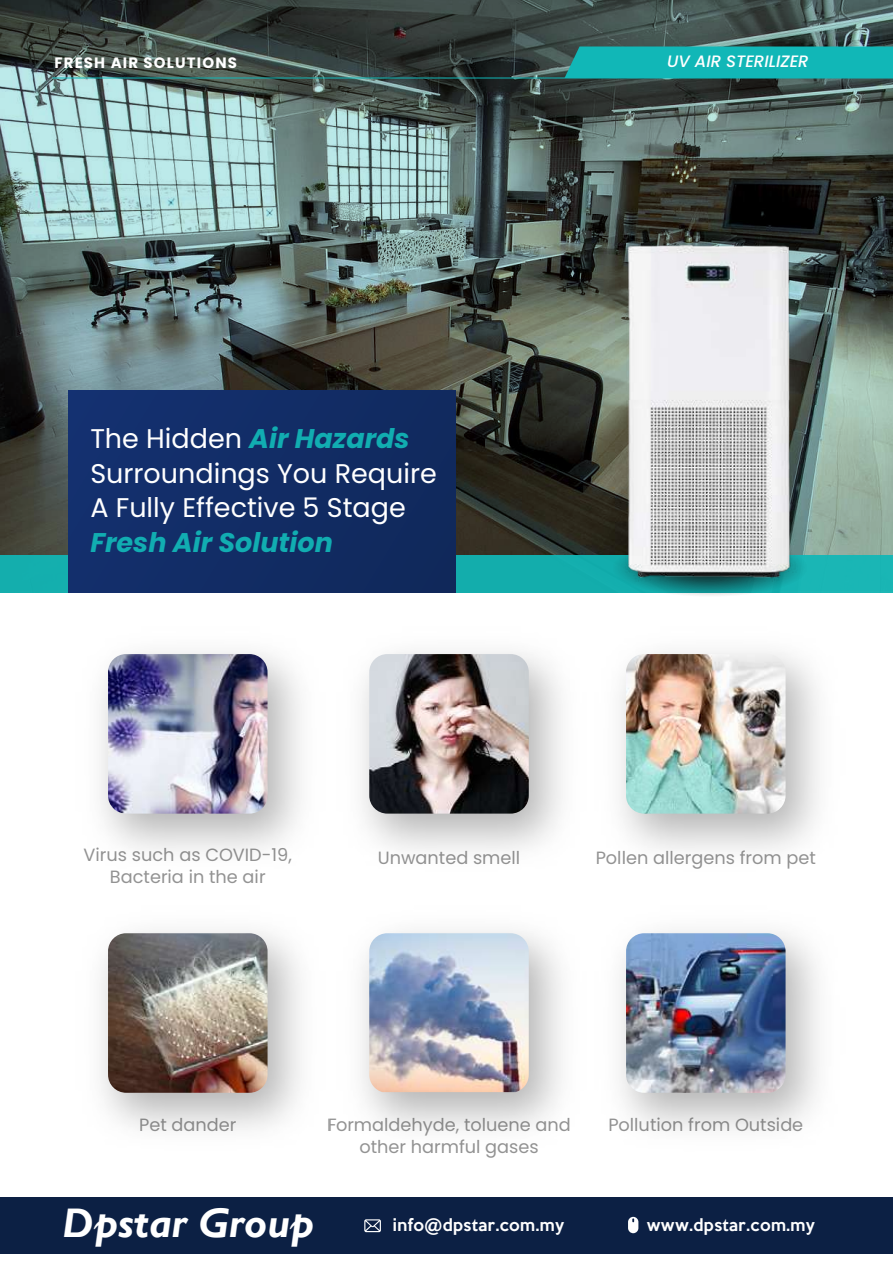
<style>
.page{position:relative;width:893px;height:1263px;background:#fff}
.page>*{position:absolute;margin:0;border:0;box-sizing:border-box;transform-origin:0 0}
.t1{font:italic 700 41.4px "Gill Sans";color:#fff}
.t2{font:27px/34.5px "Poppins";color:#fff}
.t3{font:italic 700 27px "Poppins";color:rgb(17 183 183/.93)}
.t4{font:17.7px/22.2px "Poppins";color:#939393;text-align:center}
.t5{font:italic 500 16.5px "Poppins";color:#fff}
.t6{font:500 15.45px "Keep Calm";letter-spacing:.025em;color:#fff}
.t7{font:700 15px "Poppins";letter-spacing:.075em;color:#fff}
.s1{font-weight:700;font-style:italic;color:rgb(17 183 183/.93)}
</style>
<div class="page">
<svg style="left:0;top:0;width:893px;height:555px;background:#576864"></svg>
<div style="left:564px;top:46px;width:329px;height:32px;background:#11b7b7"></div>
<hr style="left:52px;top:78px;width:841px;height:1px;background:#11b7b7">
<img style="left:108px;top:654px;width:160px;height:160px">
<img style="left:108px;top:933px;width:160px;height:160px">
<img style="left:369px;top:654px;width:160px;height:160px">
<img style="left:369px;top:933px;width:160px;height:159px">
<img style="left:620px;top:652px;width:199px;height:199px">
<img style="left:626px;top:654px;width:159px;height:160px">
<img style="left:620px;top:931px;width:199px;height:199px">
<img style="left:626px;top:933px;width:159px;height:160px">
<div style="left:0;top:555px;width:893px;height:37px;background:#14aead"></div>
<div style="left:69px;top:390px;width:387px;height:202px;background:#122c65"></div>
<svg style="left:480px;top:499px;width:413px;height:94px"></svg>
<img style="left:598px;top:219px;width:201px;height:376px">
<div style="left:1px;top:1197px;width:892px;height:56px;background:#0c2044"></div>
<svg style="left:628px;top:1217px;width:10px;height:16px"></svg>
<svg style="left:364px;top:1219px;width:17px;height:13px"></svg>
<p class="t7" style="left:54px;top:54px;width:184px">FRESH AIR SOLUTIONS</p>
<p class="t5" style="left:667px;top:52px;width:143px">UV AIR STERILIZER</p>
<h2 class="t2" style="left:90px;top:422px;width:348px">The Hidden <span class="s1">Air Hazards<br></span>Surroundings You Require<br>A Fully Effective 5 Stage</h2>
<h2 class="t3" style="left:90px;top:527px;width:244px">Fresh Air Solution</h2>
<p class="t4" style="left:84px;top:843px;width:210px">Virus such as COVID-19,<br>Bacteria in the air</p>
<p class="t4" style="left:378px;top:846px;width:144px">Unwanted smell</p>
<p class="t4" style="left:596px;top:846px;width:222px">Pollen allergens from pet</p>
<p class="t4" style="left:139px;top:1114px;width:99px">Pet dander</p>
<p class="t4" style="left:327px;top:1114px;width:245px">Formaldehyde, toluene and other harmful gases</p>
<p class="t4" style="left:608px;top:1114px;width:196px">Pollution from Outside</p>
<h1 class="t1" style="left:63px;top:1199px;width:253px">Dpstar Group</h1>
<p class="t6" style="left:393px;top:1211px;width:173px">info@dpstar.com.my</p>
<p class="t6" style="left:647px;top:1212px;width:170px">www.dpstar.com.my</p>
</div>
